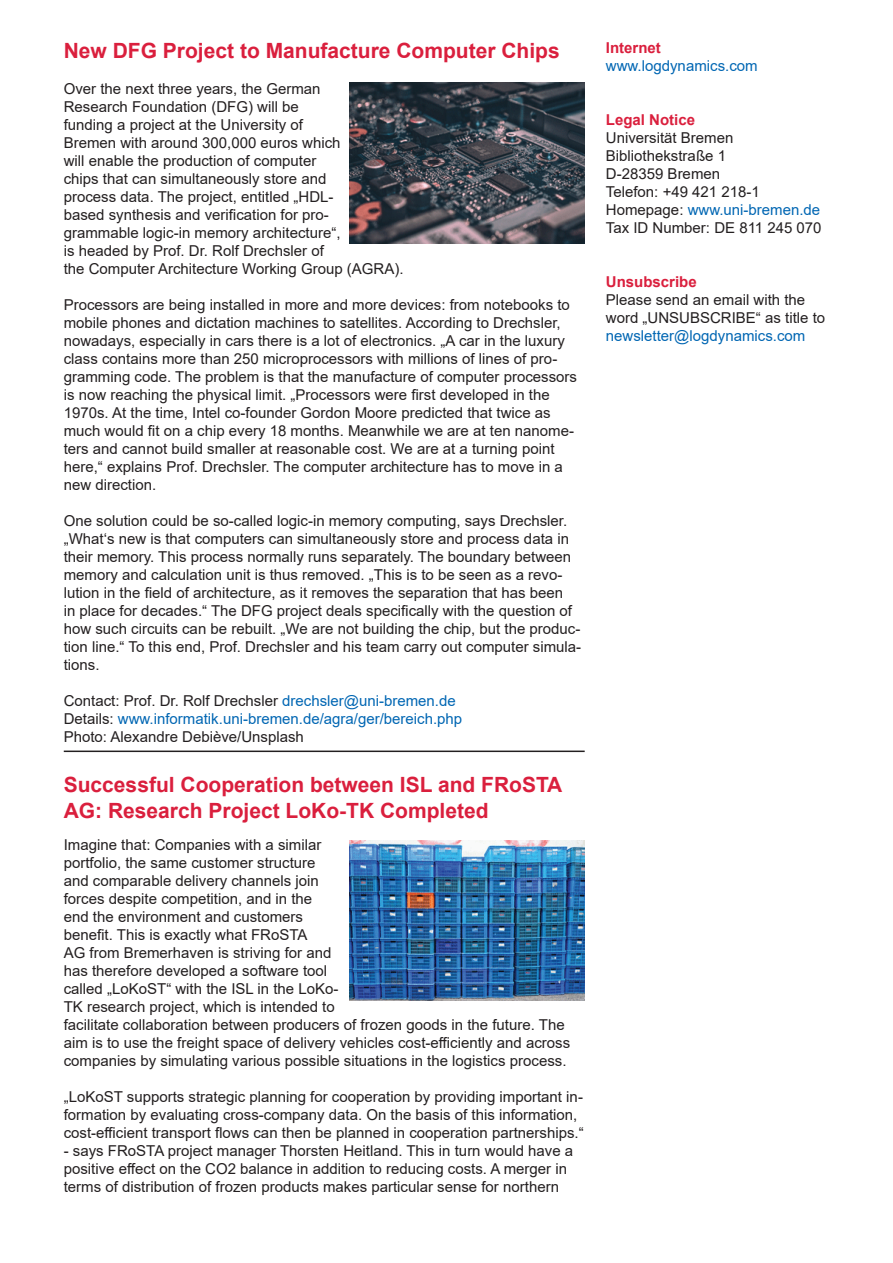
<style>
.page{position:relative;width:893px;height:1263px;background:#fff}
.page>*{position:absolute;margin:0;border:0;box-sizing:border-box;transform-origin:0 0}
.t1{font:700 21px/25.2px "Arial";color:#da1f3d}
.t2{font:15px/18px "Arial";color:#231f20}
.t3{font:15px/18px "Arial";color:#0166b3}
.t4{font:700 15px "Arial";color:#da1f3d}
.s1{color:#231f20}
.s2{color:#0166b3}
</style>
<div class="page">
<hr style="left:64px;top:750px;width:521px;height:2px;background:#231f20">
<img style="left:350px;top:82px;width:234px;height:161px">
<img style="left:350px;top:840px;width:234px;height:160px">
<h1 class="t1" style="left:64px;top:38px;width:497px">New DFG Project to Manufacture Computer Chips</h1>
<p class="t2" style="left:64px;top:79px;width:341px">Over the next three years, the German<br>Research Foundation (DFG) will be<br>funding a project at the University of<br>Bremen with around 300,000 euros which<br>will enable the production of computer<br>chips that can simultaneously store and<br>process data. The project, entitled „HDL-<br>based synthesis and verification for pro&shy;grammable logic-in memory architecture“,<br>is headed by Prof. Dr. Rolf Drechsler of<br>the Computer Architecture Working Group (AGRA).</p>
<p class="t2" style="left:64px;top:295px;width:515px">Processors are being installed in more and more devices: from notebooks to mobile phones and dictation machines to satellites. According to Drechsler, nowadays, especially in cars there is a lot of electronics. „A car in the luxury class contains more than 250 microprocessors with millions of lines of pro&shy;gramming code. The problem is that the manufacture of computer processors is now reaching the physical limit. „Processors were first developed in the 1970s. At the time, Intel co-founder Gordon Moore predicted that twice as much would fit on a chip every 18 months. Meanwhile we are at ten nanome&shy;ters and cannot build smaller at reasonable cost. We are at a turning point here,“ explains Prof. Drechsler. The computer architecture has to move in a new direction.</p>
<p class="t2" style="left:64px;top:511px;width:519px">One solution could be so-called logic-in memory computing, says Drechsler. „What‘s new is that computers can simultaneously store and process data in their memory. This process normally runs separately. The boundary between memory and calculation unit is thus removed. „This is to be seen as a revo&shy;lution in the field of architecture, as it removes the separation that has been<br>in place for decades.“ The DFG project deals specifically with the question of how such circuits can be rebuilt. „We are not building the chip, but the produc&shy;tion line.“ To this end, Prof. Drechsler and his team carry out computer simula&shy;tions.</p>
<p class="t3" style="left:64px;top:691px;width:400px"><span class="s1">Contact: Prof. Dr. Rolf Drechsler</span> drechsler@uni-bremen.de<br><span class="s1">Details:</span> www.informatik.uni-bremen.de/agra/ger/bereich.php<br><span class="s1">Photo: Alexandre Debiève/Unsplash</span></p>
<h1 class="t1" style="left:64px;top:772px;width:500px">Successful Cooperation between ISL and FRoSTA<br>AG: Research Project LoKo-TK Completed</h1>
<p class="t2" style="left:64px;top:835px;width:508px">Imagine that: Companies with a similar<br>portfolio, the same customer structure<br>and comparable delivery channels join<br>forces despite competition, and in the<br>end the environment and customers<br>benefit. This is exactly what FRoSTA<br>AG from Bremerhaven is striving for and<br>has therefore developed a software tool<br>called „LoKoST“ with the ISL in the LoKo-<br>TK research project, which is intended to<br>facilitate collaboration between producers of frozen goods in the future. The aim is to use the freight space of delivery vehicles cost-efficiently and across companies by simulating various possible situations in the logistics process.</p>
<p class="t2" style="left:64px;top:1087px;width:521px">„LoKoST supports strategic planning for cooperation by providing important in&shy;formation by evaluating cross-company data. On the basis of this information, cost-efficient transport flows can then be planned in cooperation partnerships.“</p>
<p class="t2" style="left:64px;top:1141px;width:511px">- says FRoSTA project manager Thorsten Heitland. This in turn would have a positive effect on the CO2 balance in addition to reducing costs. A merger in terms of distribution of frozen products makes particular sense for northern</p>
<p class="t4" style="left:606px;top:38px;width:57px">Internet</p>
<p class="t3" style="left:606px;top:57px;width:153px">www.logdynamics.com</p>
<p class="t4" style="left:606px;top:110px;width:91px">Legal Notice</p>
<p class="t2" style="left:606px;top:129px;width:217px">Universität Bremen<br>Bibliothekstraße 1<br>D-28359 Bremen<br>Telefon: +49 421 218-1<br>Homepage: <span class="s2">www.uni-bremen.de<br></span>Tax ID Number: DE 811 245 070</p>
<p class="t4" style="left:606px;top:272px;width:92px">Unsubscribe</p>
<p class="t2" style="left:606px;top:291px;width:221px">Please send an email with the word „UNSUBSCRIBE“ as title to</p>
<p class="t3" style="left:606px;top:327px;width:201px">newsletter@logdynamics.com</p>
</div>
